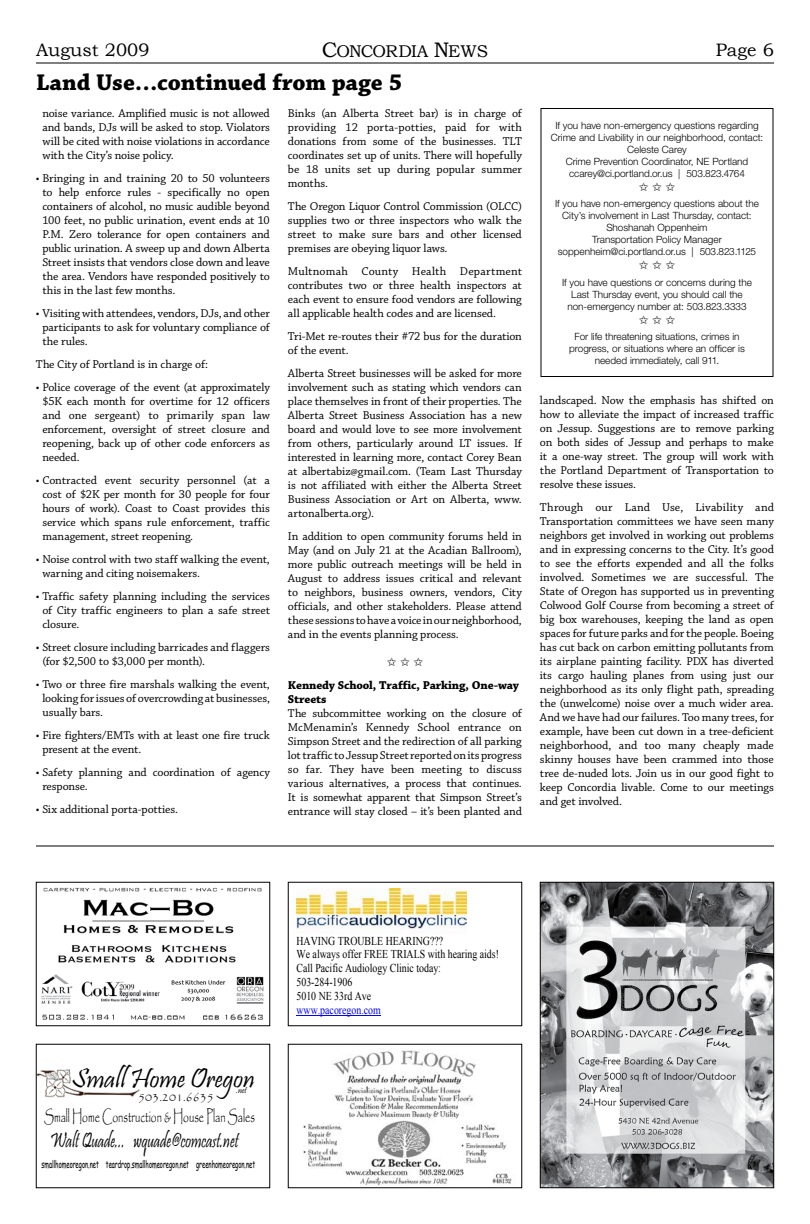
<style>
.page{position:relative;width:810px;height:1224px;background:#fff}
.page>*{position:absolute;margin:0;border:0;box-sizing:border-box;transform-origin:0 0}
.t1{font:27.5px "Pristina";color:#000}
.t2{font:700 24px "Chaparral Pro";letter-spacing:-.005em;color:#000}
.t3{font:21.2px "Pristina";color:#000;scale:.76 1}
.t4{font:18px "Bookman Old Style";color:#000}
.t5{font:17px "Bookman Old Style";letter-spacing:-.05em;color:#000}
.t6{font:16.9px "Papyrus";color:#000;scale:.61 1}
.t7{font:12.3px "Papyrus";color:#000}
.t8{font:12px/14px "Chaparral Pro";letter-spacing:-.01em;color:#000;text-align:justify}
.t9{font:12px/13.8px "Times New Roman";color:#000;scale:.82 1}
.t10{font:700 12px/14px "Chaparral Pro";letter-spacing:-.01em;color:#000}
.t11{font:12px "Times New Roman";color:#00f;scale:.82 1}
.t12{font:10.2px "Comic Sans MS";color:#000;scale:.58 1}
.t13{font:300 10px/12px "Helvetica Neue LT Std";letter-spacing:-.005em;color:#000;text-align:center}
.t14{font:9.2px "Pristina";color:#000}
.s1{font-size:21px}
</style>
<div class="page">
<hr style="left:36px;top:62px;width:738px;height:2px;background:#000">
<img style="left:303px;top:1050px;width:209px;height:136px">
<img style="left:296px;top:888px;width:171px;height:45px">
<hr style="left:296px;top:1015px;width:85px;height:1px;background:#00f">
<img style="left:38px;top:1069px;width:102px;height:29px">
<img style="left:41px;top:887px;width:223px;height:133px">
<div style="left:540px;top:108px;width:234px;height:269px;border:1px solid #000"></div>
<img style="left:542px;top:884px;width:230px;height:302px">
<div style="left:540px;top:882px;width:234px;height:306px;border:1px solid #000"></div>
<hr style="left:36px;top:846px;width:738px;height:1px;background:#000">
<h3 class="t4" style="left:36px;top:40px;width:115px">August 2009</h3>
<h3 class="t5" style="left:322px;top:42px;width:168px"><span class="s1">C</span>ONCORDIA <span class="s1">N</span>EWS</h3>
<h3 class="t4" style="left:716px;top:40px;width:60px">Page 6</h3>
<h2 class="t2" style="left:36px;top:68px;width:368px">Land Use…continued from page 5</h2>
<p class="t8" style="left:42px;top:107px;width:229px">noise variance. Amplified music is not allowed and bands, DJs will be asked to stop. Violators will be cited with noise violations in accordance with the City’s noise policy.</p>
<p class="t8" style="left:42px;top:172px;width:229px;text-indent:-6px">• Bringing in and training 20 to 50 volunteers to help enforce rules - specifically no open containers of alcohol, no music audible beyond 100 feet, no public urination, event ends at 10<br>P.M. Zero tolerance for open containers and public urination. A sweep up and down Alberta Street insists that vendors close down and leave the area. Vendors have responded positively to this in the last few months.</p>
<p class="t8" style="left:42px;top:307px;width:229px;text-indent:-6px">• Visiting with attendees, vendors, DJs, and other participants to ask for voluntary compliance of the rules.</p>
<p class="t8" style="left:36px;top:358px;width:174px">The City of Portland is in charge of:</p>
<p class="t8" style="left:42px;top:381px;width:229px;text-indent:-6px">• Police coverage of the event (at approximately $5K each month for overtime for 12 officers and one sergeant) to primarily span law enforcement, oversight of street closure and reopening, back up of other code enforcers as needed.</p>
<p class="t8" style="left:42px;top:474px;width:229px;text-indent:-6px">• Contracted event security personnel (at a cost of $2K per month for 30 people for four hours of work). Coast to Coast provides this service which spans rule enforcement, traffic management, street reopening.</p>
<p class="t8" style="left:42px;top:553px;width:229px;text-indent:-6px">• Noise control with two staff walking the event, warning and citing noisemakers.</p>
<p class="t8" style="left:42px;top:590px;width:229px;text-indent:-6px">• Traffic safety planning including the services of City traffic engineers to plan a safe street closure.</p>
<p class="t8" style="left:42px;top:641px;width:229px;text-indent:-6px">• Street closure including barricades and flaggers (for $2,500 to $3,000 per month).</p>
<p class="t8" style="left:42px;top:678px;width:229px;text-indent:-6px">• Two or three fire marshals walking the event, looking for issues of overcrowding at businesses, usually bars.</p>
<p class="t8" style="left:42px;top:729px;width:229px;text-indent:-6px">• Fire fighters/EMTs with at least one fire truck present at the event.</p>
<p class="t8" style="left:42px;top:766px;width:229px;text-indent:-6px">• Safety planning and coordination of agency response.</p>
<p class="t8" style="left:36px;top:803px;width:143px">• Six additional porta-potties.</p>
<p class="t8" style="left:288px;top:107px;width:236px">Binks (an Alberta Street bar) is in charge of providing 12 porta-potties, paid for with donations from some of the businesses. TLT coordinates set up of units. There will hopefully be 18 units set up during popular summer months.</p>
<p class="t8" style="left:288px;top:200px;width:235px">The Oregon Liquor Control Commission (OLCC) supplies two or three inspectors who walk the street to make sure bars and other licensed premises are obeying liquor laws.</p>
<p class="t8" style="left:288px;top:265px;width:235px">Multnomah County Health Department contributes two or three health inspectors at each event to ensure food vendors are following all applicable health codes and are licensed.</p>
<p class="t8" style="left:288px;top:330px;width:235px">Tri-Met re-routes their #72 bus for the duration of the event.</p>
<p class="t8" style="left:288px;top:367px;width:235px">Alberta Street businesses will be asked for more involvement such as stating which vendors can place themselves in front of their properties. The Alberta Street Business Association has a new board and would love to see more involvement from others, particularly around LT issues. If interested in learning more, contact Corey Bean at albertabiz@gmail.com. (Team Last Thursday is not affiliated with either the Alberta Street Business Association or Art on Alberta, www. artonalberta.org).</p>
<p class="t8" style="left:288px;top:530px;width:236px">In addition to open community forums held in May (and on July 21 at the Acadian Ballroom), more public outreach meetings will be held in August to address issues critical and relevant to neighbors, business owners, vendors, City officials, and other stakeholders. Please attend these sessions to have a voice in our neighborhood, and in the events planning process.</p>
<p class="t10" style="left:288px;top:678px;width:233px">Kennedy School, Traffic, Parking, One-way<br>Streets</p>
<p class="t8" style="left:288px;top:706px;width:236px">The subcommittee working on the closure of McMenamin’s Kennedy School entrance on Simpson Street and the redirection of all parking lot traffic to Jessup Street reported on its progress so far. They have been meeting to discuss various alternatives, a process that continues.<br>It is somewhat apparent that Simpson Street’s entrance will stay closed – it’s been planted and</p>
<p class="t13" style="left:551px;top:119px;width:214px">If you have non-emergency questions regarding Crime and Livability in our neighborhood, contact:<br>Celeste Carey<br>Crime Prevention Coordinator, NE Portland ccarey@ci.portland.or.us | 503.823.4764</p>
<p class="t13" style="left:555px;top:198px;width:205px">If you have non-emergency questions about the City’s involvement in Last Thursday, contact:<br>Shoshanah Oppenheim<br>Transportation Policy Manager soppenheim@ci.portland.or.us | 503.823.1125</p>
<p class="t13" style="left:562px;top:276px;width:191px">If you have questions or concerns during the<br>Last Thursday event, you should call the non-emergency number at: 503.823.3333</p>
<p class="t13" style="left:569px;top:331px;width:177px">For life threatening situations, crimes in progress, or situations where an officer is needed immediately, call 911.</p>
<p class="t8" style="left:540px;top:394px;width:235px">landscaped. Now the emphasis has shifted on how to alleviate the impact of increased traffic on Jessup. Suggestions are to remove parking on both sides of Jessup and perhaps to make it a one-way street. The group will work with the Portland Department of Transportation to resolve these issues.</p>
<p class="t8" style="left:540px;top:501px;width:235px">Through our Land Use, Livability and Transportation committees we have seen many neighbors get involved in working out problems and in expressing concerns to the City. It’s good to see the efforts expended and all the folks involved. Sometimes we are successful. The State of Oregon has supported us in preventing Colwood Golf Course from becoming a street of big box warehouses, keeping the land as open spaces for future parks and for the people. Boeing has cut back on carbon emitting pollutants from its airplane painting facility. PDX has diverted its cargo hauling planes from using just our neighborhood as its only flight path, spreading the (unwelcome) noise over a much wider area.<br>And we have had our failures. Too many trees, for example, have been cut down in a tree-deficient neighborhood, and too many cheaply made skinny houses have been crammed into those tree de-nuded lots. Join us in our good fight to keep Concordia livable. Come to our meetings and get involved.</p>
<h1 class="t1" style="left:72px;top:1064px;width:184px">Small Home Oregon</h1>
<p class="t14" style="left:236px;top:1085px;width:12px">.net</p>
<h3 class="t3" style="left:50px;top:1129px;width:249px">Walt Quade... wquade@comcast.net</h3>
<p class="t12" style="left:42px;top:1157px;width:370px">smallhomeoregon.net teardrop.smallhomeoregon.net greenhomeoregon.net</p>
<p class="t7" style="left:138px;top:1089px;width:77px">503.201.6635</p>
<h3 class="t6" style="left:44px;top:1106px;width:347px">Small Home Construction &amp; House Plan Sales</h3>
<p class="t9" style="left:296px;top:933px;width:249px">HAVING TROUBLE HEARING???<br>We always offer FREE TRIALS with hearing aids!<br>Call Pacific Audiology Clinic today:<br>503-284-1906<br>5010 NE 33rd Ave</p>
<p class="t11" style="left:296px;top:1002px;width:104px">www.pacoregon.com</p>
</div>
